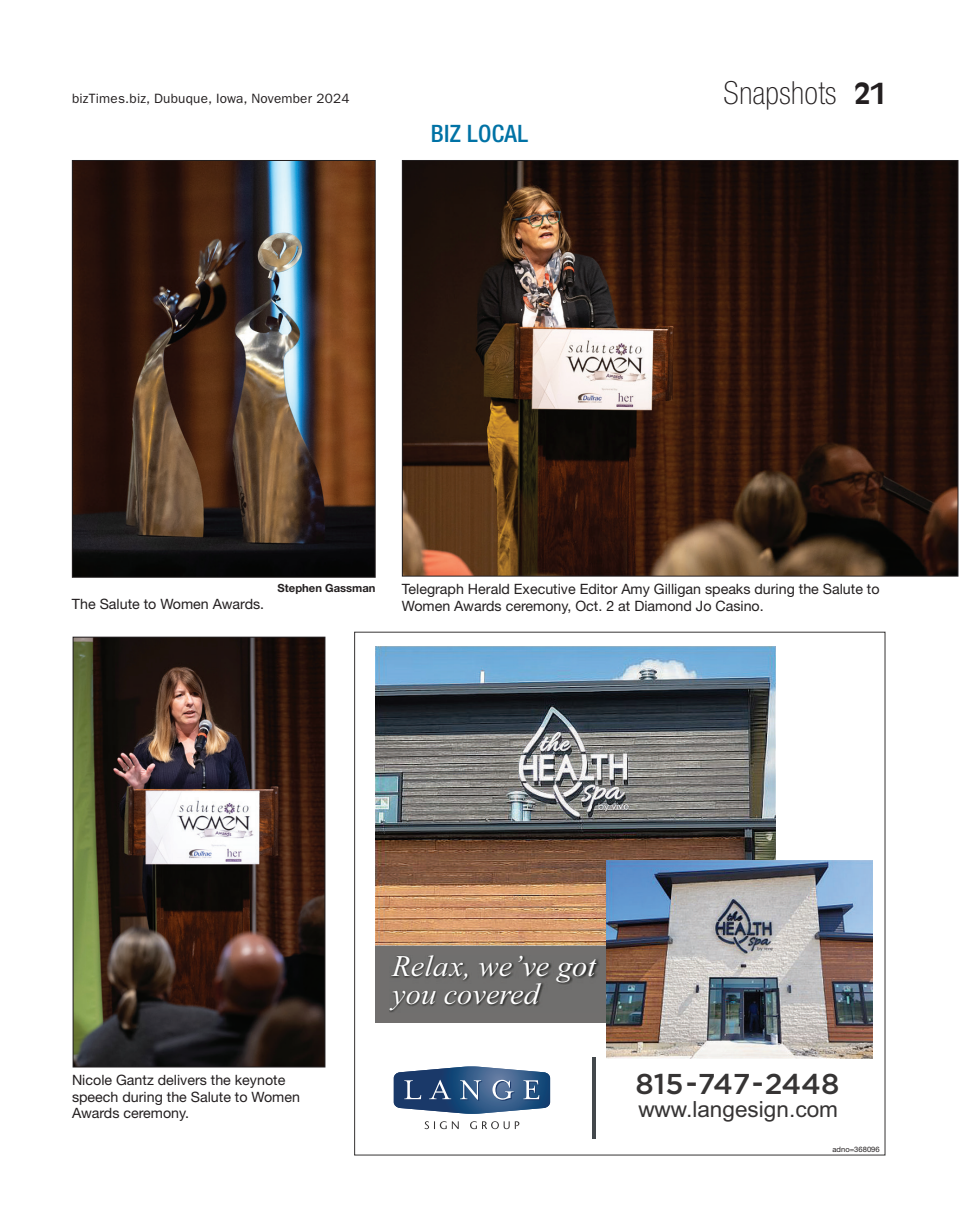
<style>
.page{position:relative;width:959px;height:1229px;background:#fff}
.page>*{position:absolute;margin:0;border:0;box-sizing:border-box;transform-origin:0 0}
.t1{font:100 condensed 31.95px "Helvetica Neue LT Std";letter-spacing:.01em;color:#231f20}
.t2{font:italic 30px/27.8px "Times New Roman";color:#fff}
.t3{font:500 28.65px "Gotham";color:#363434}
.t4{font:500 condensed 24px "Helvetica Neue LT Std";letter-spacing:.01em;color:#0072a5}
.t5{font:22.35px "Arial";color:#363434}
.t6{font:14.25px/16.5px "Helvetica Neue LT Std";color:#231f20}
.t7{font:13.5px "ITC Franklin Gothic Std";letter-spacing:.015em;color:#231f20}
.t8{font:700 11.25px "Helvetica Neue LT Std";color:#231f20}
.t9{font:7.5px "Helvetica Neue LT Std";color:#231f20}
.s1{font-family:"Antique Olive Std";font-weight:700;font-stretch:normal;font-size:28.65px}
</style>
<div class="page">
<div style="left:375px;top:941px;width:489px;height:81px;background:#716f6e"></div>
<hr style="left:592px;top:1056px;width:3px;height:82px;background:#43484c">
<svg style="left:424px;top:1121px;width:22px;height:8px"></svg>
<svg style="left:452px;top:1121px;width:6px;height:8px"></svg>
<svg style="left:470px;top:1121px;width:39px;height:8px"></svg>
<svg style="left:515px;top:1121px;width:4px;height:8px"></svg>
<svg style="left:394px;top:1066px;width:156px;height:47px;background:#4f6e94"></svg>
<img style="left:390px;top:955px;width:209px;height:57px">
<img style="left:375px;top:647px;width:400px;height:299px">
<img style="left:607px;top:861px;width:265px;height:197px">
<img style="left:72px;top:636px;width:254px;height:431px">
<img style="left:72px;top:160px;width:304px;height:418px">
<svg style="left:401px;top:160px;width:557px;height:417px;background:#3b261b"></svg>
<p class="t7" style="left:72px;top:91px;width:279px">bizTimes.biz, Dubuque, Iowa, November 2024</p>
<h3 class="t4" style="left:431px;top:119px;width:98px">BIZ LOCAL</h3>
<h1 class="t1" style="left:723px;top:75px;width:165px">Snapshots <span class="s1">21</span></h1>
<p class="t6" style="left:72px;top:595px;width:194px">The Salute to Women Awards.</p>
<p class="t8" style="left:277px;top:581px;width:99px">Stephen Gassman</p>
<p class="t6" style="left:402px;top:580px;width:479px">Telegraph Herald Executive Editor Amy Gilligan speaks during the Salute to<br>Women Awards ceremony, Oct. 2 at Diamond Jo Casino.</p>
<p class="t6" style="left:72px;top:1071px;width:229px">Nicole Gantz delivers the keynote speech during the Salute to Women<br>Awards ceremony.</p>
<h2 class="t2" style="left:392px;top:951px;width:205px">Relax, we’ve got you covered</h2>
<h3 class="t3" style="left:635px;top:1068px;width:205px">815-747 2448</h3>
<h3 class="t3" style="left:751px;top:1066px;width:13px">-</h3>
<h3 class="t5" style="left:638px;top:1093px;width:201px">www.langesign.com</h3>
<p class="t9" style="left:832px;top:1144px;width:49px">adno=368096</p>
</div>
